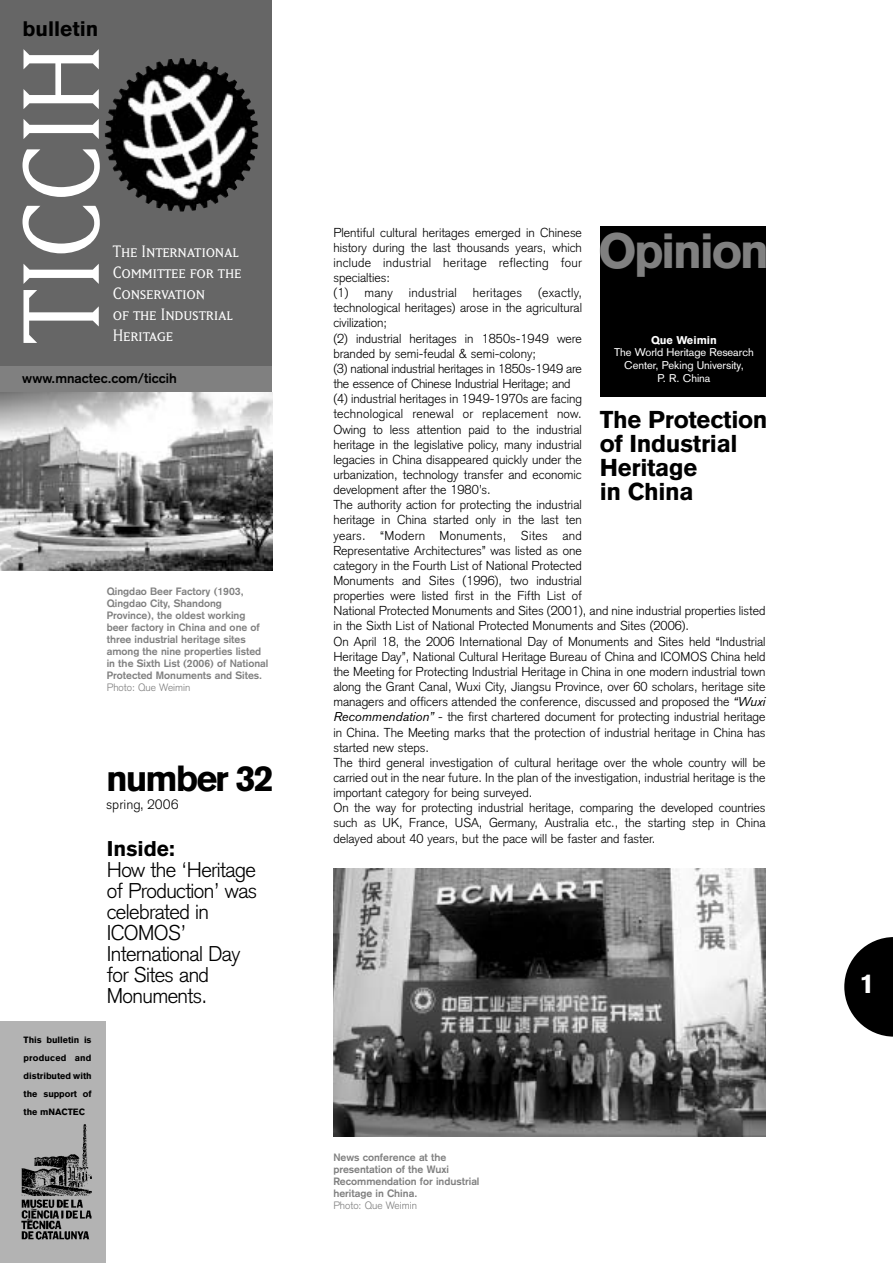
<style>
.page{position:relative;width:893px;height:1263px;background:#fff}
.page>*{position:absolute;margin:0;border:0;box-sizing:border-box;transform-origin:0 0}
.t1{font:127.5px "Matrix";letter-spacing:-.015em;color:#fff}
.t2{font:700 48.9px "Akzidenz Grotesk BE";letter-spacing:-.05em;color:#808080}
.t3{font:700 36px "Akzidenz Grotesk BE";letter-spacing:-.055em;color:#000}
.t4{font:700 27px "Akzidenz Grotesk BE";color:#fff}
.t5{font:900 24px/24px "Akzidenz Grotesk";letter-spacing:-.015em;color:#000}
.t6{font:300 21px/21px "Akzidenz Grotesk";letter-spacing:-.03em;color:#000}
.t7{font:900 21px "Akzidenz Grotesk";letter-spacing:-.005em;color:#000}
.t8{font:700 20.85px "Akzidenz Grotesk BE";color:#000}
.t9{font:19.5px/21px "Matrix Book Small Caps";letter-spacing:-.015em;color:#fff}
.t10{font:700 13.5px "Akzidenz Grotesk";color:#000}
.t11{font:300 13.5px "Akzidenz Grotesk BE";color:#000}
.t12{font:300 12.75px/15.1px "Akzidenz Grotesk";color:#000}
.t13{font:11.1px/12.6px "Akzidenz Grotesk";letter-spacing:-.005em;color:#fff;text-align:center}
.t14{font:900 11.1px "Akzidenz Grotesk";letter-spacing:-.005em;color:#fff}
.t15{font:700 10.5px/12px "Akzidenz Grotesk";color:#808080}
.t16{font:300 10.5px "Akzidenz Grotesk";color:#808080}
.t17{font:900 9px/18px "Akzidenz Grotesk";letter-spacing:-.005em;color:#000;text-align:justify}
.s1{font-family:"Akzidenz Grotesk BE";font-weight:400;font-style:italic}
</style>
<div class="page">
<div style="left:0;top:0;width:272px;height:366px;background:#666"></div>
<div style="left:600px;top:226px;width:165px;height:171px;background:#000"></div>
<img style="left:0;top:392px;width:272px;height:179px">
<svg style="left:844px;top:937px;width:48px;height:100px"></svg>
<div style="left:0;top:1021px;width:106px;height:242px;background:#b3b3b3"></div>
<img style="left:22px;top:1124px;width:70px;height:116px">
<div style="left:0;top:366px;width:272px;height:26px;background:#808080"></div>
<img style="left:114px;top:58px;width:144px;height:154px">
<img style="left:333px;top:868px;width:432px;height:268px">
<h3 class="t8" style="left:22px;top:21px;width:77px">bulletin</h3>
<h1 class="t1" style="left:-20px;top:344px;width:301px;rotate:-90deg">TICCIH</h1>
<h3 class="t9" style="left:113px;top:240px;width:130px">The International<br>Committee for the<br>Conservation<br>of the Industrial<br>Heritage</h3>
<p class="t10" style="left:22px;top:374px;width:156px">www.mnactec.com/ticcih</p>
<p class="t15" style="left:107px;top:586px;width:163px">Qingdao Beer Factory (1903,<br>Qingdao City, Shandong<br>Province), the oldest working beer factory in China and one of three industrial heritage sites among the nine properties listed in the Sixth List (2006) of National<br>Protected Monuments and Sites.</p>
<p class="t16" style="left:107px;top:684px;width:85px">Photo: Que Weimin</p>
<h3 class="t3" style="left:106px;top:766px;width:169px">number 32</h3>
<p class="t11" style="left:106px;top:800px;width:74px">spring, 2006</p>
<p class="t17" style="left:24px;top:1031px;width:69px">This bulletin is produced and distributed with the support of the mNACTEC</p>
<h3 class="t7" style="left:107px;top:841px;width:70px">Inside:</h3>
<h3 class="t6" style="left:107px;top:861px;width:152px">How the ‘Heritage of Production’ was celebrated in<br>ICOMOS’<br>International Day for Sites and<br>Monuments.</h3>
<p class="t12" style="left:333px;top:226px;width:433px">Plentiful cultural heritages emerged in Chinese<br>history during the last thousands years, which<br>include industrial heritage reflecting four<br>specialties:<br>(1) many industrial heritages (exactly,<br>technological heritages) arose in the agricultural<br>civilization;<br>(2) industrial heritages in 1850s-1949 were<br>branded by semi-feudal &amp; semi-colony;<br>(3) national industrial heritages in 1850s-1949 are<br>the essence of Chinese Industrial Heritage; and<br>(4) industrial heritages in 1949-1970s are facing<br>technological renewal or replacement now.<br>Owing to less attention paid to the industrial<br>heritage in the legislative policy, many industrial<br>legacies in China disappeared quickly under the<br>urbanization, technology transfer and economic<br>development after the 1980’s.<br>The authority action for protecting the industrial<br>heritage in China started only in the last ten<br>years. “Modern Monuments, Sites and<br>Representative Architectures” was listed as one<br>category in the Fourth List of National Protected<br>Monuments and Sites (1996), two industrial<br>properties were listed first in the Fifth List of<br>National Protected Monuments and Sites (2001), and nine industrial properties listed in the Sixth List of National Protected Monuments and Sites (2006).<br>On April 18, the 2006 International Day of Monuments and Sites held “Industrial Heritage Day”, National Cultural Heritage Bureau of China and ICOMOS China held the Meeting for Protecting Industrial Heritage in China in one modern industrial town along the Grant Canal, Wuxi City, Jiangsu Province, over 60 scholars, heritage site managers and officers attended the conference, discussed and proposed the <span class="s1">“Wuxi Recommendation”</span> - the first chartered document for protecting industrial heritage in China. The Meeting marks that the protection of industrial heritage in China has started new steps.<br>The third general investigation of cultural heritage over the whole country will be carried out in the near future. In the plan of the investigation, industrial heritage is the important category for being surveyed.<br>On the way for protecting industrial heritage, comparing the developed countries such as UK, France, USA, Germany, Australia etc., the starting step in China delayed about 40 years, but the pace will be faster and faster.</p>
<h2 class="t2" style="left:598px;top:234px;width:172px">Opinion</h2>
<p class="t14" style="left:651px;top:336px;width:67px">Que Weimin</p>
<p class="t13" style="left:614px;top:347px;width:141px">The World Heritage Research<br>Center, Peking University,<br>P. R. China</p>
<h3 class="t5" style="left:600px;top:409px;width:169px">The Protection of Industrial<br>Heritage<br>in China</h3>
<p class="t15" style="left:333px;top:1152px;width:148px">News conference at the presentation of the Wuxi<br>Recommendation for industrial heritage in China.</p>
<p class="t16" style="left:333px;top:1201px;width:85px">Photo: Que Weimin</p>
<h3 class="t4" style="left:859px;top:974px;width:17px">1</h3>
</div>
